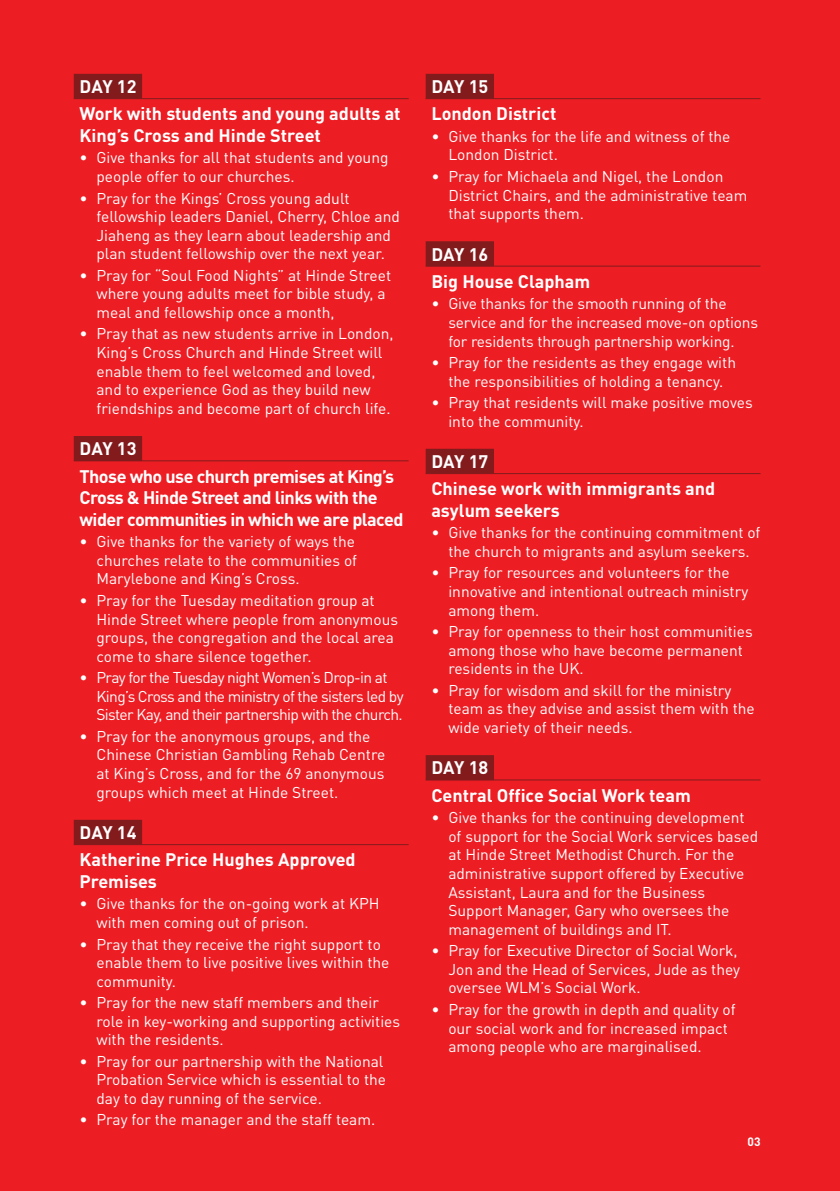
<style>
.page{position:relative;width:840px;height:1191px;background:#fff}
.page>*{position:absolute;margin:0;border:0;box-sizing:border-box;transform-origin:0 0}
.t1{font:700 18px/27.2px "DINOT";color:#fff}
.t2{font:700 18px/27.2px "DINOT";letter-spacing:-.03em;color:#fff}
.t3{font:15.6px/18.6px "DINOT";color:#fff}
.t4{font:15.6px/18.6px "DINOT";letter-spacing:-.04em;color:#fff}
.t5{font:700 12px "DINOT";color:#fff}
</style>
<div class="page">
<div style="left:0;top:0;width:839px;height:1191px;background:#ed1d24"></div>
<div style="left:74px;top:74px;width:68px;height:25px;background:#831b1d"></div>
<hr style="left:74px;top:98px;width:334px;height:1px;background:#831b1d">
<div style="left:74px;top:436px;width:68px;height:25px;background:#831b1d"></div>
<hr style="left:74px;top:460px;width:334px;height:1px;background:#831b1d">
<div style="left:74px;top:819px;width:68px;height:25px;background:#831b1d"></div>
<hr style="left:74px;top:844px;width:334px;height:1px;background:#831b1d">
<div style="left:425px;top:74px;width:68px;height:25px;background:#831b1d"></div>
<hr style="left:425px;top:98px;width:335px;height:1px;background:#831b1d">
<div style="left:425px;top:241px;width:68px;height:25px;background:#831b1d"></div>
<hr style="left:425px;top:266px;width:335px;height:1px;background:#831b1d">
<div style="left:425px;top:449px;width:68px;height:25px;background:#831b1d"></div>
<hr style="left:425px;top:473px;width:335px;height:1px;background:#831b1d">
<div style="left:425px;top:755px;width:68px;height:25px;background:#831b1d"></div>
<hr style="left:425px;top:779px;width:335px;height:1px;background:#831b1d">
<p class="t1" style="left:79px;top:72px;width:322px">Day 12<br>Work with students and young adults at</p>
<p class="t1" style="left:79px;top:121px;width:243px">King’s Cross and Hinde Street</p>
<p class="t3" style="left:96px;top:148px;width:293px;text-indent:-17px">• Give thanks for all that students and young people offer to our churches.</p>
<p class="t3" style="left:96px;top:188px;width:305px;text-indent:-17px">• Pray for the Kings’ Cross young adult fellowship leaders Daniel, Cherry, Chloe and Jiaheng as they learn about leadership and plan student fellowship over the next year.</p>
<p class="t3" style="left:96px;top:266px;width:296px;text-indent:-17px">• Pray for “Soul Food Nights” at Hinde Street where young adults meet for bible study, a meal and fellowship once a month,</p>
<p class="t3" style="left:96px;top:324px;width:298px;text-indent:-17px">• Pray that as new students arrive in London, King’s Cross Church and Hinde Street will enable them to feel welcomed and loved, and to experience God as they build new friendships and become part of church life.</p>
<p class="t2" style="left:79px;top:435px;width:316px">Day 13<br>Those who use church premises at King’s</p>
<p class="t2" style="left:79px;top:486px;width:325px;line-height:21.6px">Cross &amp; Hinde Street and links with the wider communities in which we are placed</p>
<p class="t3" style="left:96px;top:532px;width:262px;text-indent:-17px">• Give thanks for the variety of ways the churches relate to the communities of<br>Marylebone and King’s Cross.</p>
<p class="t3" style="left:96px;top:591px;width:303px;text-indent:-17px">• Pray for the Tuesday meditation group at Hinde Street where people from anonymous groups, the congregation and the local area come to share silence together.</p>
<p class="t4" style="left:96px;top:668px;width:308px;text-indent:-17px">• Pray for the Tuesday night Women’s Drop-in at<br>King’s Cross and the ministry of the sisters led by<br>Sister Kay, and their partnership with the church.</p>
<p class="t3" style="left:96px;top:726px;width:290px;text-indent:-17px">• Pray for the anonymous groups, and the Chinese Christian Gambling Rehab Centre at King’s Cross, and for the 69 anonymous groups which meet at Hinde Street.</p>
<p class="t1" style="left:79px;top:818px;width:277px">Day 14<br>Katherine Price Hughes Approved</p>
<p class="t1" style="left:79px;top:867px;width:79px">Premises</p>
<p class="t3" style="left:96px;top:894px;width:284px;text-indent:-17px">• Give thanks for the on-going work at KPH with men coming out of prison.</p>
<p class="t3" style="left:96px;top:934px;width:294px;text-indent:-17px">• Pray that they receive the right support to enable them to live positive lives within the community.</p>
<p class="t3" style="left:96px;top:993px;width:305px;text-indent:-17px">• Pray for the new staff members and their role in key-working and supporting activities with the residents.</p>
<p class="t3" style="left:96px;top:1051px;width:291px;text-indent:-17px">• Pray for our partnership with the National<br>Probation Service which is essential to the day to day running of the service.</p>
<p class="t3" style="left:79px;top:1110px;width:297px">• Pray for the manager and the staff team.</p>
<p class="t1" style="left:431px;top:72px;width:126px">Day 15<br>London District</p>
<p class="t3" style="left:448px;top:127px;width:283px;text-indent:-17px">• Give thanks for the life and witness of the<br>London District.</p>
<p class="t3" style="left:448px;top:167px;width:300px;text-indent:-17px">• Pray for Michaela and Nigel, the London<br>District Chairs, and the administrative team that supports them.</p>
<p class="t1" style="left:431px;top:240px;width:160px">Day 16<br>Big House Clapham</p>
<p class="t3" style="left:448px;top:294px;width:311px;text-indent:-17px">• Give thanks for the smooth running of the service and for the increased move-on options for residents through partnership working.</p>
<p class="t3" style="left:431px;top:353px;width:306px;text-align:center">• Pray for the residents as they engage with the responsibilities of holding a tenancy.</p>
<p class="t3" style="left:448px;top:393px;width:306px;text-indent:-17px">• Pray that residents will make positive moves into the community.</p>
<p class="t1" style="left:431px;top:447px;width:285px">Day 17<br>Chinese work with immigrants and</p>
<p class="t1" style="left:431px;top:496px;width:130px">asylum seekers</p>
<p class="t3" style="left:431px;top:523px;width:330px;text-align:center">• Give thanks for the continuing commitment of the church to migrants and asylum seekers.</p>
<p class="t3" style="left:448px;top:563px;width:301px;text-indent:-17px">• Pray for resources and volunteers for the innovative and intentional outreach ministry among them.</p>
<p class="t3" style="left:448px;top:622px;width:305px;text-indent:-17px">• Pray for openness to their host communities among those who have become permanent residents in the UK.</p>
<p class="t3" style="left:448px;top:680px;width:308px;text-indent:-17px">• Pray for wisdom and skill for the ministry team as they advise and assist them with the wide variety of their needs.</p>
<p class="t1" style="left:431px;top:754px;width:261px">Day 18<br>Central Office Social Work team</p>
<p class="t3" style="left:448px;top:808px;width:311px;text-indent:-17px">• Give thanks for the continuing development of support for the Social Work services based at Hinde Street Methodist Church. For the administrative support offered by Executive Assistant, Laura and for the Business Support Manager, Gary who oversees the management of buildings and IT.</p>
<p class="t3" style="left:448px;top:941px;width:293px;text-indent:-17px">• Pray for Executive Director of Social Work,<br>Jon and the Head of Services, Jude as they oversee WLM’s Social Work.</p>
<p class="t3" style="left:448px;top:999px;width:288px;text-indent:-17px">• Pray for the growth in depth and quality of our social work and for increased impact among people who are marginalised.</p>
<p class="t5" style="left:747px;top:1133px;width:15px">03</p>
</div>
